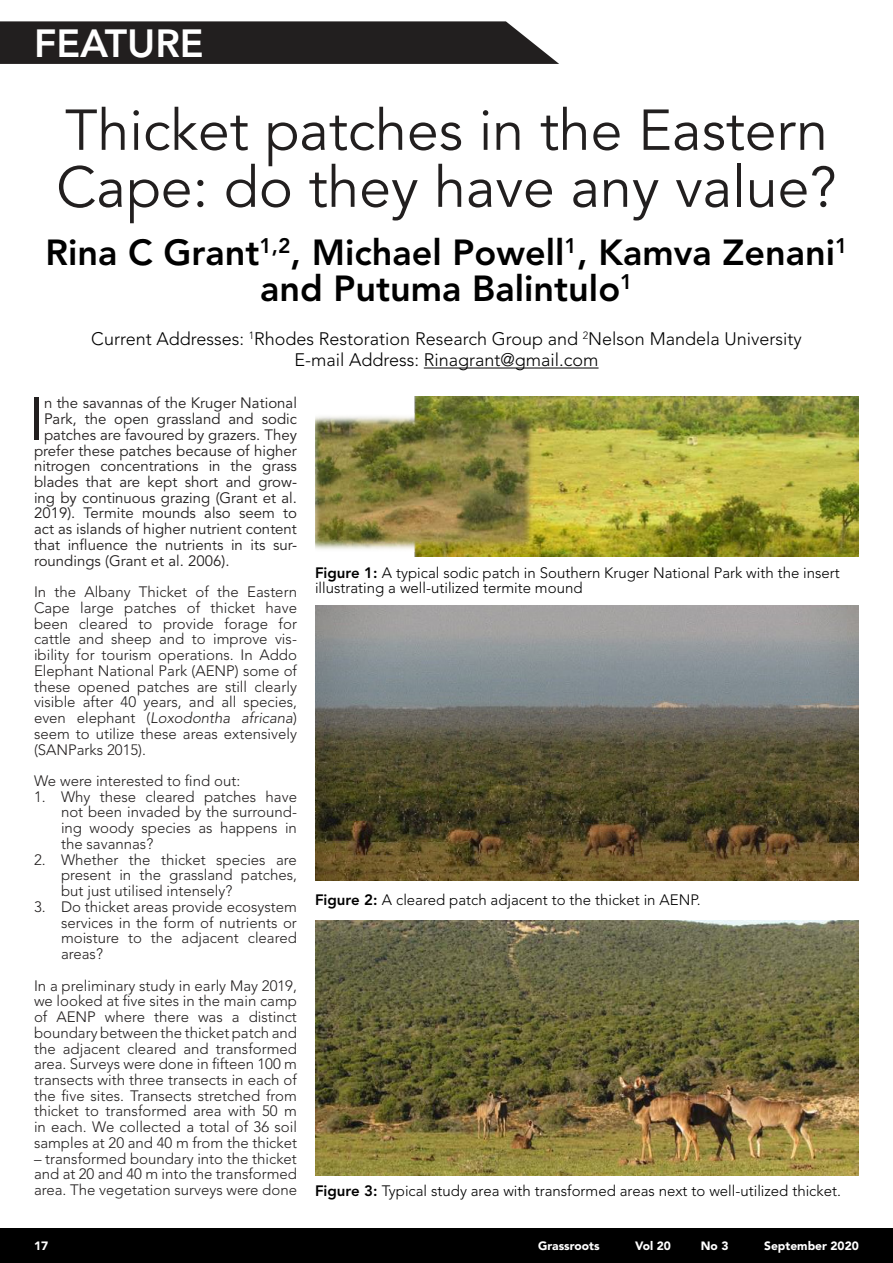
<style>
.page{position:relative;width:893px;height:1263px;background:#fff}
.page>*{position:absolute;margin:0;border:0;box-sizing:border-box;transform-origin:0 0}
.t1{font:59.4px "Avenir LT Std";color:#221f1f}
.t2{font:57px/57px "Avenir LT Std";color:#221f1f}
.t3{font:800 39px "Avenir LT Std";color:#fff}
.t4{font:800 36px/36px "Avenir LT Std";color:#000;text-align:center}
.t5{font:300 18px/21px "Avenir LT Std";color:#000;text-align:center}
.t6{font:300 15px/15.8px "Avenir LT Std";color:#221f1f;text-align:justify}
.t7{font:15px "Avenir LT Std";color:#221f1f}
.t8{font:300 15px/15px "Avenir LT Std";color:#000}
.t9{font:900 12px "Avenir LT Std";color:#fff}
.s1{font-style:italic}
.s2{font-weight:800}
</style>
<div class="page">
<hr style="left:424px;top:368px;width:175px;height:1px;background:#000">
<svg style="left:0;top:21px;width:559px;height:43px;background:#2e2b2b"></svg>
<div style="left:0;top:1229px;width:893px;height:34px;background:#000"></div>
<img style="left:315px;top:397px;width:544px;height:159px">
<img style="left:315px;top:606px;width:544px;height:274px">
<img style="left:315px;top:921px;width:544px;height:254px">
<hr style="left:892px;top:1229px;width:1px;height:34px;background:#221f1f">
<h3 class="t3" style="left:34px;top:27px;width:171px">FEATURE</h3>
<h2 class="t2" style="left:56px;top:108px;width:782px">Thicket patches in the Eastern<br>Cape: do they have any value?</h2>
<h3 class="t4" style="left:45px;top:237px;width:803px">Rina C Grant<sup>1,2</sup>, Michael Powell<sup>1</sup>, Kamva Zenani<sup>1 </sup>and Putuma Balintulo<sup>1</sup></h3>
<p class="t5" style="left:91px;top:330px;width:712px">Current Addresses: <sup>1</sup>Rhodes Restoration Research Group and <sup>2</sup>Nelson Mandela University<br>E-mail Address: Rinagrant@gmail.com</p>
<h1 class="t1" style="left:28px;top:394px;width:17px">I</h1>
<p class="t7" style="left:44px;top:397px;width:254px">n the savannas of the Kruger National</p>
<p class="t7" style="left:44px;top:412px;width:254px">Park, the open grassland and sodic</p>
<p class="t7" style="left:44px;top:428px;width:254px">patches are favoured by grazers. They</p>
<p class="t7" style="left:34px;top:444px;width:264px">prefer these patches because of higher</p>
<p class="t7" style="left:34px;top:460px;width:264px">nitrogen concentrations in the grass</p>
<p class="t7" style="left:34px;top:475px;width:264px">blades that are kept short and grow-</p>
<p class="t7" style="left:34px;top:491px;width:264px">ing by continuous grazing (Grant et al.</p>
<p class="t7" style="left:34px;top:507px;width:264px">2019). Termite mounds also seem to</p>
<p class="t7" style="left:34px;top:523px;width:264px">act as islands of higher nutrient content</p>
<p class="t7" style="left:34px;top:538px;width:264px">that influence the nutrients in its sur-</p>
<p class="t7" style="left:34px;top:554px;width:197px">roundings (Grant et al. 2006).</p>
<p class="t6" style="left:34px;top:585px;width:264px">In the Albany Thicket of the Eastern Cape large patches of thicket have been cleared to provide forage for cattle and sheep and to improve vis&shy;ibility for tourism operations. In Addo Elephant National Park (AENP) some of these opened patches are still clearly visible after 40 years, and all species, even elephant (<span class="s1">Loxodontha africana</span>) seem to utilize these areas extensively (SANParks 2015).</p>
<p class="t6" style="left:34px;top:774px;width:208px">We were interested to find out:</p>
<p class="t6" style="left:61px;top:790px;width:237px;text-indent:-27px">1. Why these cleared patches have not been invaded by the surround&shy;ing woody species as happens in the savannas?</p>
<p class="t6" style="left:61px;top:853px;width:237px;text-indent:-27px">2. Whether the thicket species are present in the grassland patches, but just utilised intensely?</p>
<p class="t6" style="left:61px;top:900px;width:237px;text-indent:-27px">3. Do thicket areas provide ecosystem services in the form of nutrients or moisture to the adjacent cleared areas?</p>
<p class="t6" style="left:34px;top:978px;width:265px">In a preliminary study in early May 2019, we looked at five sites in the main camp of AENP where there was a distinct boundary between the thicket patch and the adjacent cleared and transformed area. Surveys were done in fifteen 100 m transects with three transects in each of the five sites. Transects stretched from thicket to transformed area with 50 m in each. We collected a total of 36 soil samples at 20 and 40 m from the thicket</p>
<p class="t6" style="left:34px;top:1152px;width:264px">– transformed boundary into the thicket and at 20 and 40 m into the transformed area. The vegetation surveys were done</p>
<p class="t8" style="left:315px;top:566px;width:526px"><span class="s2">Figure 1:</span> A typical sodic patch in Southern Kruger National Park with the insert illustrating a well-utilized termite mound</p>
<p class="t8" style="left:315px;top:893px;width:387px"><span class="s2">Figure 2:</span> A cleared patch adjacent to the thicket in AENP.</p>
<p class="t8" style="left:315px;top:1184px;width:527px"><span class="s2">Figure 3:</span> Typical study area with transformed areas next to well-utilized thicket.</p>
<p class="t9" style="left:34px;top:1241px;width:16px">17</p>
<p class="t9" style="left:538px;top:1240px;width:63px">Grassroots</p>
<p class="t9" style="left:635px;top:1240px;width:37px">Vol 20</p>
<p class="t9" style="left:701px;top:1240px;width:29px">No 3</p>
<p class="t9" style="left:764px;top:1240px;width:96px">September 2020</p>
</div>
